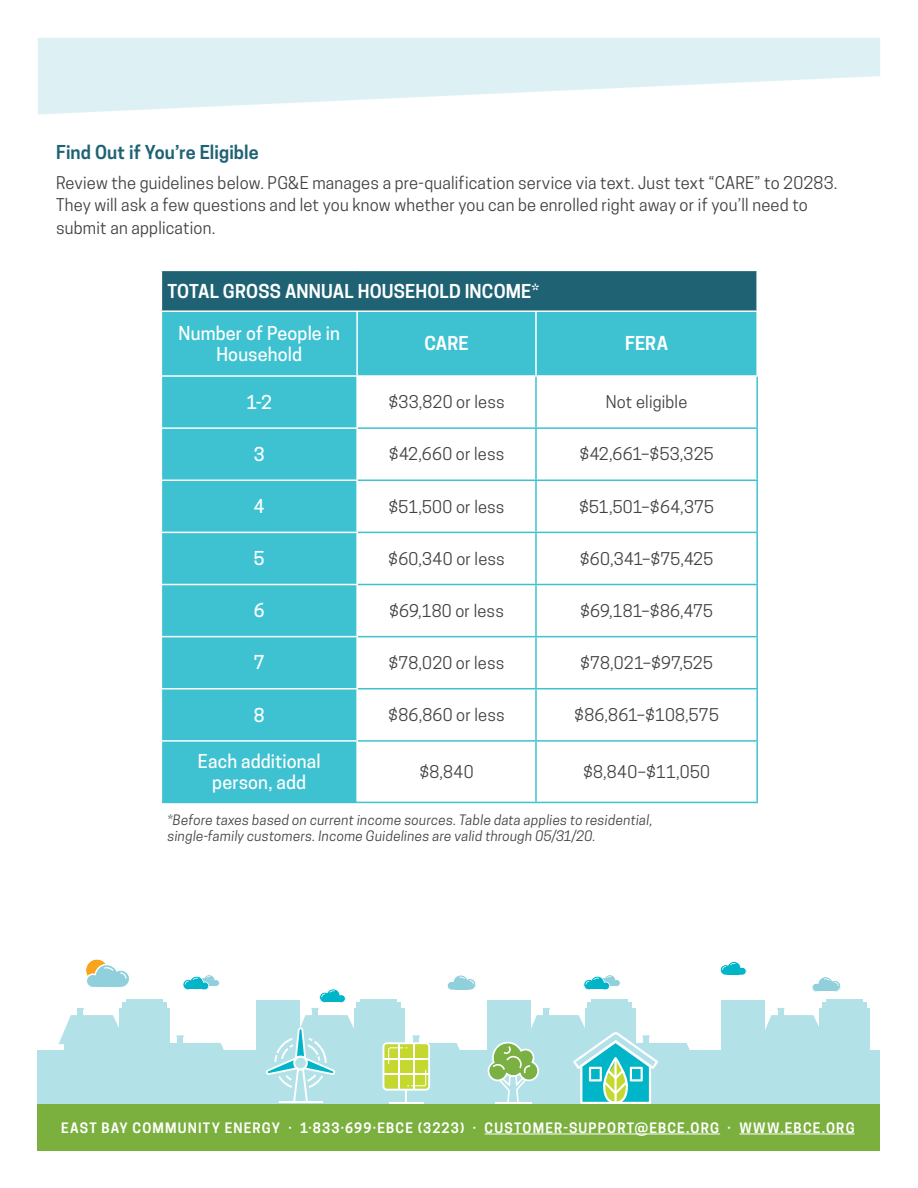
<style>
.page{position:relative;width:918px;height:1188px;background:#fff}
.page>*{position:absolute;margin:0;border:0;box-sizing:border-box;transform-origin:0 0}
.t1{font:500 18px/21px "Cooper Hewitt";letter-spacing:.005em;color:#fff;text-align:center}
.t2{font:600 18px "Cooper Hewitt";letter-spacing:.01em;color:#fff}
.t3{font:600 18px "Cooper Hewitt";letter-spacing:.005em;color:#1e6274}
.t4{font:16.5px/22.5px "Cooper Hewitt";letter-spacing:.01em;color:#414042}
.t5{font:italic 13.5px/16.2px "Cooper Hewitt";letter-spacing:.025em;color:#414042}
.t6{font:600 13.5px "Cooper Hewitt";letter-spacing:.085em;color:#fff}
</style>
<div class="page">
<svg style="left:38px;top:38px;width:842px;height:76px;fill:#ddf1f4"></svg>
<div style="left:38px;top:1104px;width:842px;height:46px;background:#7bb03e"></div>
<div style="left:840px;top:1050px;width:40px;height:54px;background:#b3e1e8"></div>
<svg style="left:720px;top:961px;width:26px;height:14px"></svg>
<div style="left:722px;top:1000px;width:43px;height:104px;background:#b3e1e8"></div>
<div style="left:820px;top:1009px;width:50px;height:95px;background:#b3e1e8"></div>
<div style="left:822px;top:1002px;width:45px;height:7px;background:#b3e1e8"></div>
<hr style="left:826px;top:999px;width:37px;height:3px;background:#b3e1e8">
<div style="left:765px;top:1034px;width:56px;height:70px;background:#b3e1e8"></div>
<svg style="left:765px;top:1008px;width:57px;height:26px"></svg>
<div style="left:688px;top:1050px;width:39px;height:54px;background:#b3e1e8"></div>
<div style="left:487px;top:1000px;width:44px;height:104px;background:#b3e1e8"></div>
<div style="left:588px;top:1002px;width:44px;height:7px;background:#b3e1e8"></div>
<hr style="left:592px;top:999px;width:36px;height:3px;background:#b3e1e8">
<div style="left:452px;top:1050px;width:40px;height:54px;background:#b3e1e8"></div>
<div style="left:38px;top:1050px;width:39px;height:54px;background:#b3e1e8"></div>
<div style="left:256px;top:1000px;width:43px;height:104px;background:#b3e1e8"></div>
<div style="left:321px;top:1086px;width:13px;height:18px;background:#b3e1e8"></div>
<div style="left:425px;top:1088px;width:13px;height:16px;background:#b3e1e8"></div>
<div style="left:222px;top:1050px;width:40px;height:54px;background:#b3e1e8"></div>
<div style="left:119px;top:1009px;width:51px;height:95px;background:#b3e1e8"></div>
<div style="left:122px;top:1002px;width:44px;height:7px;background:#b3e1e8"></div>
<hr style="left:126px;top:999px;width:36px;height:3px;background:#b3e1e8">
<div style="left:65px;top:1034px;width:55px;height:70px;background:#b3e1e8"></div>
<div style="left:168px;top:1055px;width:56px;height:49px;background:#b3e1e8"></div>
<svg style="left:59px;top:1005px;width:165px;height:50px"></svg>
<svg style="left:812px;top:977px;width:29px;height:15px"></svg>
<svg style="left:583px;top:975px;width:37px;height:15px"></svg>
<svg style="left:86px;top:959px;width:43px;height:28px"></svg>
<svg style="left:183px;top:975px;width:37px;height:15px"></svg>
<svg style="left:488px;top:1005px;width:202px;height:99px"></svg>
<hr style="left:495px;top:1102px;width:37px;height:2px;background:#fff">
<svg style="left:266px;top:975px;width:210px;height:128px"></svg>
<div style="left:161px;top:270px;width:596px;height:41px;background:#1e6274"></div>
<div style="left:162px;top:312px;width:594px;height:63px;background:#3ec2d2"></div>
<div style="left:162px;top:377px;width:194px;height:425px;background:#3ec2d2"></div>
<hr style="left:356px;top:312px;width:2px;height:63px;background:#fff">
<hr style="left:535px;top:312px;width:2px;height:63px;background:#fff">
<hr style="left:161px;top:427px;width:197px;height:2px;background:#fff">
<hr style="left:161px;top:480px;width:197px;height:1px;background:#fff">
<hr style="left:161px;top:532px;width:197px;height:1px;background:#fff">
<hr style="left:161px;top:584px;width:197px;height:1px;background:#fff">
<hr style="left:161px;top:636px;width:197px;height:1px;background:#fff">
<hr style="left:161px;top:688px;width:197px;height:2px;background:#fff">
<hr style="left:161px;top:740px;width:197px;height:2px;background:#fff">
<hr style="left:161px;top:270px;width:196px;height:1px;background:#fff">
<hr style="left:161px;top:271px;width:1px;height:39px;background:#fff">
<hr style="left:357px;top:270px;width:179px;height:1px;background:#fff">
<hr style="left:536px;top:270px;width:222px;height:1px;background:#fff">
<hr style="left:756px;top:271px;width:2px;height:39px;background:#fff">
<hr style="left:161px;top:310px;width:196px;height:2px;background:#fff">
<hr style="left:357px;top:310px;width:179px;height:2px;background:#fff">
<hr style="left:536px;top:310px;width:222px;height:2px;background:#fff">
<hr style="left:535px;top:377px;width:2px;height:50px;background:#3ec2d2">
<hr style="left:358px;top:427px;width:178px;height:2px;background:#3ec2d2">
<hr style="left:536px;top:427px;width:222px;height:2px;background:#3ec2d2">
<hr style="left:535px;top:429px;width:2px;height:51px;background:#3ec2d2">
<hr style="left:358px;top:480px;width:178px;height:1px;background:#3ec2d2">
<hr style="left:536px;top:480px;width:222px;height:1px;background:#3ec2d2">
<hr style="left:535px;top:481px;width:2px;height:51px;background:#3ec2d2">
<hr style="left:358px;top:532px;width:178px;height:1px;background:#3ec2d2">
<hr style="left:536px;top:532px;width:222px;height:1px;background:#3ec2d2">
<hr style="left:535px;top:533px;width:2px;height:51px;background:#3ec2d2">
<hr style="left:358px;top:584px;width:178px;height:1px;background:#3ec2d2">
<hr style="left:536px;top:584px;width:222px;height:1px;background:#3ec2d2">
<hr style="left:535px;top:585px;width:2px;height:51px;background:#3ec2d2">
<hr style="left:358px;top:636px;width:178px;height:1px;background:#3ec2d2">
<hr style="left:536px;top:636px;width:222px;height:1px;background:#3ec2d2">
<hr style="left:535px;top:637px;width:2px;height:51px;background:#3ec2d2">
<hr style="left:358px;top:688px;width:178px;height:2px;background:#3ec2d2">
<hr style="left:536px;top:688px;width:222px;height:2px;background:#3ec2d2">
<hr style="left:535px;top:690px;width:2px;height:50px;background:#3ec2d2">
<hr style="left:358px;top:740px;width:178px;height:2px;background:#3ec2d2">
<hr style="left:536px;top:740px;width:222px;height:2px;background:#3ec2d2">
<hr style="left:535px;top:742px;width:2px;height:60px;background:#3ec2d2">
<hr style="left:756px;top:377px;width:2px;height:50px;background:#3ec2d2">
<hr style="left:756px;top:429px;width:2px;height:51px;background:#3ec2d2">
<hr style="left:756px;top:481px;width:2px;height:51px;background:#3ec2d2">
<hr style="left:756px;top:533px;width:2px;height:51px;background:#3ec2d2">
<hr style="left:756px;top:585px;width:2px;height:51px;background:#3ec2d2">
<hr style="left:756px;top:637px;width:2px;height:51px;background:#3ec2d2">
<hr style="left:756px;top:690px;width:2px;height:50px;background:#3ec2d2">
<hr style="left:756px;top:742px;width:2px;height:60px;background:#3ec2d2">
<hr style="left:162px;top:802px;width:195px;height:1px;background:#3ec2d2">
<hr style="left:357px;top:802px;width:179px;height:1px;background:#3ec2d2">
<hr style="left:536px;top:802px;width:222px;height:1px;background:#3ec2d2">
<hr style="left:485px;top:1134px;width:235px;height:1px;background:#fff">
<hr style="left:739px;top:1134px;width:116px;height:1px;background:#fff">
<p class="t3" style="left:56px;top:142px;width:204px">Find Out if You’re Eligible</p>
<p class="t4" style="left:56px;top:171px;width:783px">Review the guidelines below. PG&amp;E manages a pre-qualification service via text. Just text “CARE” to 20283.<br>They will ask a few questions and let you know whether you can be enrolled right away or if you’ll need to submit an application.</p>
<p class="t2" style="left:167px;top:280px;width:373px">TOTAL GROSS ANNUAL HOUSEHOLD INCOME*</p>
<p class="t1" style="left:179px;top:323px;width:163px">Number of People in<br>Household</p>
<p class="t2" style="left:424px;top:333px;width:46px">CARE</p>
<p class="t2" style="left:625px;top:333px;width:44px">FERA</p>
<p class="t1" style="left:247px;top:392px;width:27px">1-2</p>
<p class="t4" style="left:388px;top:391px;width:118px">$33,820 or less</p>
<p class="t4" style="left:606px;top:391px;width:83px">Not eligible</p>
<p class="t1" style="left:254px;top:444px;width:12px">3</p>
<p class="t4" style="left:389px;top:443px;width:117px">$42,660 or less</p>
<p class="t4" style="left:579px;top:443px;width:136px">$42,661–$53,325</p>
<p class="t1" style="left:254px;top:496px;width:12px">4</p>
<p class="t4" style="left:389px;top:495px;width:118px">$51,500 or less</p>
<p class="t4" style="left:579px;top:495px;width:137px">$51,501–$64,375</p>
<p class="t1" style="left:254px;top:548px;width:12px">5</p>
<p class="t4" style="left:388px;top:547px;width:118px">$60,340 or less</p>
<p class="t4" style="left:580px;top:547px;width:135px">$60,341–$75,425</p>
<p class="t1" style="left:254px;top:600px;width:12px">6</p>
<p class="t4" style="left:389px;top:599px;width:116px">$69,180 or less</p>
<p class="t4" style="left:580px;top:599px;width:134px">$69,181–$86,475</p>
<p class="t1" style="left:254px;top:652px;width:12px">7</p>
<p class="t4" style="left:389px;top:651px;width:117px">$78,020 or less</p>
<p class="t4" style="left:580px;top:651px;width:134px">$78,021–$97,525</p>
<p class="t1" style="left:254px;top:704px;width:12px">8</p>
<p class="t4" style="left:388px;top:704px;width:118px">$86,860 or less</p>
<p class="t4" style="left:574px;top:704px;width:146px">$86,861–$108,575</p>
<p class="t1" style="left:198px;top:751px;width:124px">Each additional person, add</p>
<p class="t4" style="left:419px;top:760px;width:56px">$8,840</p>
<p class="t4" style="left:583px;top:760px;width:129px">$8,840–$11,050</p>
<p class="t5" style="left:167px;top:812px;width:487px">*Before taxes based on current income sources. Table data applies to residential, single-family customers. Income Guidelines are valid through 05/31/20.</p>
<p class="t6" style="left:61px;top:1120px;width:795px">EAST BAY COMMUNITY ENERGY · 1·833·699·EBCE (3223) · CUSTOMER-SUPPORT@EBCE.ORG · WWW.EBCE.ORG</p>
</div>
